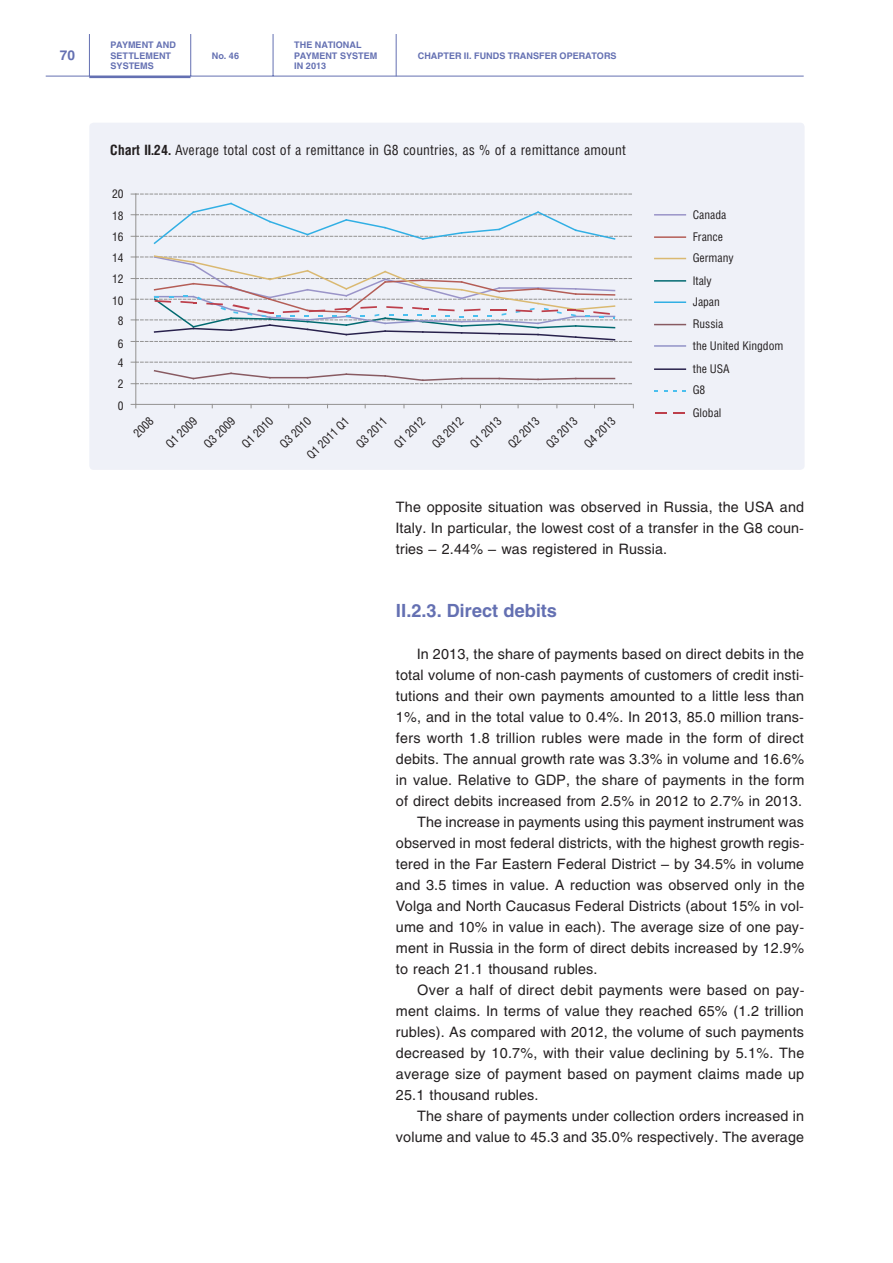
<style>
.page{position:relative;width:893px;height:1263px;background:#fff}
.page>*{position:absolute;margin:0;border:0;box-sizing:border-box;transform-origin:0 0}
.t1{font:700 18px "Helios";color:#6470b2}
.t2{font:14.25px/21px "Helios";letter-spacing:.01em;color:#231f20;text-align:justify}
.t3{font:14.25px "Helios Cond";letter-spacing:.01em;color:#231f20}
.t4{font:700 13.5px "Helios";color:#6470b2}
.t5{font:12px/21.9px "Helios Cond";color:#231f20}
.t6{font:700 9px/10.5px "Helios";color:#6470b2}
.s1{font-weight:700}
</style>
<div class="page">
<hr style="left:46px;top:76px;width:758px;height:1px;background:#6470b2">
<hr style="left:190px;top:34px;width:1px;height:42px;background:#6470b2">
<hr style="left:273px;top:34px;width:1px;height:42px;background:#6470b2">
<hr style="left:89px;top:34px;width:1px;height:42px;background:#6470b2">
<hr style="left:89px;top:76px;width:101px;height:2px;background:#6470b2">
<hr style="left:396px;top:34px;width:1px;height:42px;background:#6470b2">
<div style="left:89px;top:123px;width:716px;height:347px;background:#eff1f8;border-radius:4px"></div>
<svg style="left:130px;top:193px;width:557px;height:221px"></svg>
<p class="t4" style="left:60px;top:48px;width:17px">70</p>
<p class="t6" style="left:111px;top:40px;width:67px">PAYMENT AND<br>SETTLEMENT<br>SYSTEMS</p>
<p class="t6" style="left:212px;top:50px;width:29px">No. 46</p>
<p class="t6" style="left:294px;top:40px;width:85px">THE NATIONAL<br>PAYMENT SYSTEM<br>IN 2013</p>
<p class="t6" style="left:418px;top:50px;width:200px">CHAPTER II. FUNDS TRANSFER OPERATORS</p>
<p class="t3" style="left:110px;top:142px;width:517px"><span class="s1">Chart II.24.</span> Average total cost of a remittance in G8 countries, as % of a remittance amount</p>
<p class="t5" style="left:112px;top:183px;width:13px">20</p>
<p class="t5" style="left:112px;top:204px;width:13px">18</p>
<p class="t5" style="left:112px;top:226px;width:13px">16</p>
<p class="t5" style="left:112px;top:246px;width:13px">14</p>
<p class="t5" style="left:112px;top:267px;width:13px">12</p>
<p class="t5" style="left:112px;top:289px;width:13px">10</p>
<p class="t5" style="left:118px;top:309px;width:7px">8</p>
<p class="t5" style="left:118px;top:332px;width:7px">6</p>
<p class="t5" style="left:118px;top:351px;width:7px">4</p>
<p class="t5" style="left:118px;top:372px;width:7px">2</p>
<p class="t5" style="left:118px;top:394px;width:7px">0</p>
<p class="t5" style="left:128px;top:427px;width:25px;rotate:-45deg">2008</p>
<p class="t5" style="left:160px;top:438px;width:40px;rotate:-45deg">Q1 2009</p>
<p class="t5" style="left:198px;top:438px;width:40px;rotate:-45deg">Q3 2009</p>
<p class="t5" style="left:236px;top:438px;width:40px;rotate:-45deg">Q1 2010</p>
<p class="t5" style="left:274px;top:438px;width:40px;rotate:-45deg">Q3 2010</p>
<p class="t5" style="left:301px;top:449px;width:56px;rotate:-45deg">Q1 2011 Q1</p>
<p class="t5" style="left:350px;top:438px;width:40px;rotate:-45deg">Q3 2011</p>
<p class="t5" style="left:388px;top:438px;width:40px;rotate:-45deg">Q1 2012</p>
<p class="t5" style="left:426px;top:438px;width:40px;rotate:-45deg">Q3 2012</p>
<p class="t5" style="left:464px;top:438px;width:40px;rotate:-45deg">Q1 2013</p>
<p class="t5" style="left:502px;top:438px;width:40px;rotate:-45deg">Q2 2013</p>
<p class="t5" style="left:540px;top:438px;width:40px;rotate:-45deg">Q3 2013</p>
<p class="t5" style="left:578px;top:438px;width:40px;rotate:-45deg">Q4 2013</p>
<p class="t5" style="left:693px;top:203px;width:92px">Canada<br>France<br>Germany<br>Italy<br>Japan<br>Russia<br>the United Kingdom</p>
<p class="t5" style="left:693px;top:358px;width:39px">the USA<br>G8<br>Global</p>
<p class="t2" style="left:396px;top:496px;width:410px">The opposite situation was observed in Russia, the USA and Italy. In particular, the lowest cost of a transfer in the G8 coun&shy;tries – 2.44% – was registered in Russia.</p>
<p class="t1" style="left:396px;top:600px;width:163px">II.2.3. Direct debits</p>
<p class="t2" style="left:417px;top:643px;width:388px">In 2013, the share of payments based on direct debits in the</p>
<p class="t2" style="left:396px;top:664px;width:410px">total volume of non-cash payments of customers of credit insti-</p>
<p class="t2" style="left:396px;top:685px;width:410px">tutions and their own payments amounted to a little less than</p>
<p class="t2" style="left:396px;top:706px;width:410px">1%, and in the total value to 0.4%. In 2013, 85.0 million trans-</p>
<p class="t2" style="left:396px;top:727px;width:409px">fers worth 1.8 trillion rubles were made in the form of direct</p>
<p class="t2" style="left:396px;top:748px;width:410px">debits. The annual growth rate was 3.3% in volume and 16.6%</p>
<p class="t2" style="left:396px;top:769px;width:410px">in value. Relative to GDP, the share of payments in the form</p>
<p class="t2" style="left:396px;top:790px;width:408px">of direct debits increased from 2.5% in 2012 to 2.7% in 2013.</p>
<p class="t2" style="left:417px;top:811px;width:388px">The increase in payments using this payment instrument was</p>
<p class="t2" style="left:396px;top:832px;width:410px">observed in most federal districts, with the highest growth regis-</p>
<p class="t2" style="left:396px;top:853px;width:410px">tered in the Far Eastern Federal District – by 34.5% in volume</p>
<p class="t2" style="left:396px;top:874px;width:410px">and 3.5 times in value. A reduction was observed only in the</p>
<p class="t2" style="left:396px;top:895px;width:410px">Volga and North Caucasus Federal Districts (about 15% in vol-</p>
<p class="t2" style="left:396px;top:916px;width:410px">ume and 10% in value in each). The average size of one pay-</p>
<p class="t2" style="left:396px;top:937px;width:410px">ment in Russia in the form of direct debits increased by 12.9%</p>
<p class="t2" style="left:396px;top:958px;width:203px">to reach 21.1 thousand rubles.</p>
<p class="t2" style="left:417px;top:979px;width:389px">Over a half of direct debit payments were based on pay-</p>
<p class="t2" style="left:396px;top:1000px;width:409px">ment claims. In terms of value they reached 65% (1.2 trillion</p>
<p class="t2" style="left:396px;top:1021px;width:410px">rubles). As compared with 2012, the volume of such payments</p>
<p class="t2" style="left:396px;top:1042px;width:410px">decreased by 10.7%, with their value declining by 5.1%. The</p>
<p class="t2" style="left:396px;top:1063px;width:410px">average size of payment based on payment claims made up</p>
<p class="t2" style="left:396px;top:1084px;width:144px">25.1 thousand rubles.</p>
<p class="t2" style="left:417px;top:1105px;width:388px">The share of payments under collection orders increased in</p>
<p class="t2" style="left:396px;top:1126px;width:410px">volume and value to 45.3 and 35.0% respectively. The average</p>
</div>
